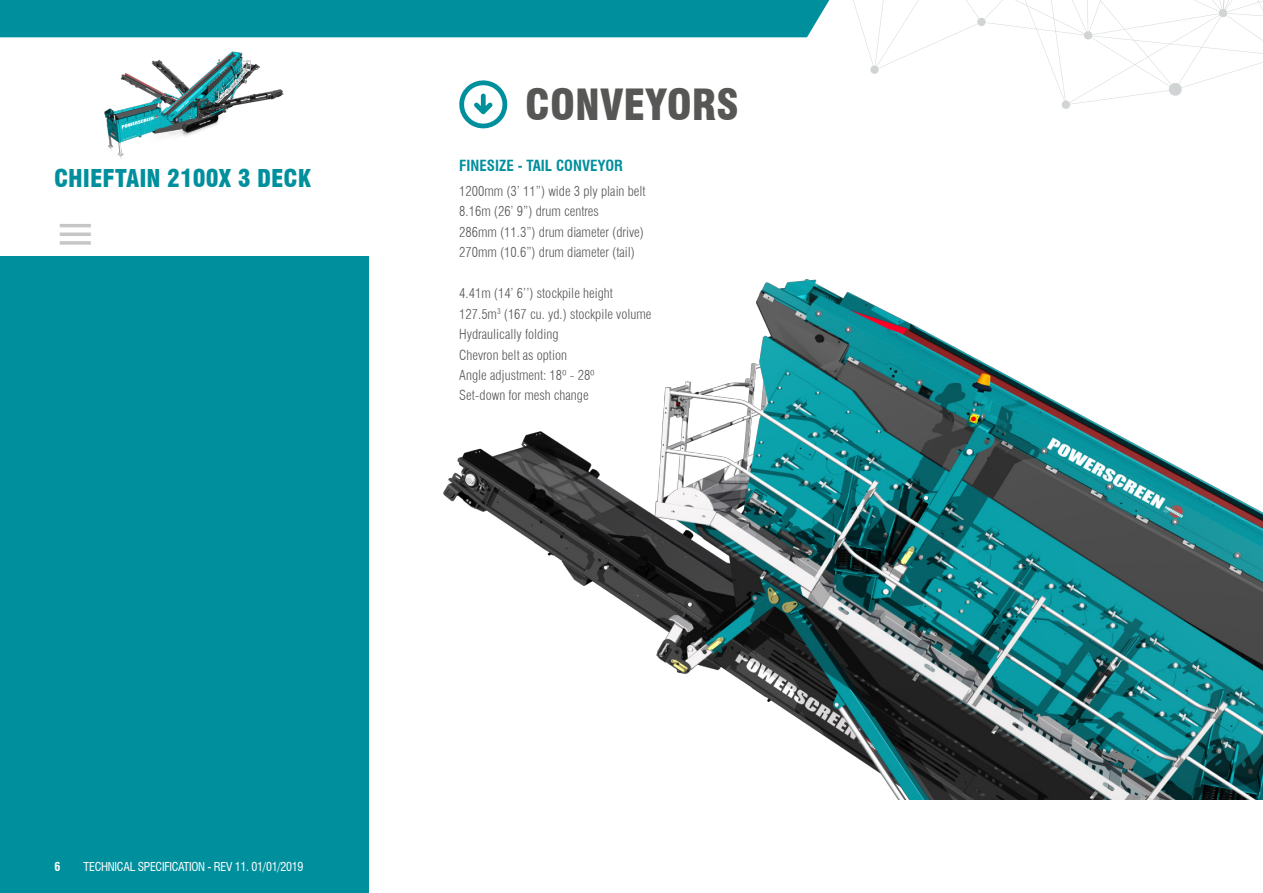
<style>
.page{position:relative;width:1263px;height:893px;background:#fff}
.page>*{position:absolute;margin:0;border:0;box-sizing:border-box;transform-origin:0 0}
.t1{font:900 condensed 42px "Swiss 721 BT";color:#575756}
.t2{font:900 condensed 24px "Swiss 721 BT";color:#008f9d}
.t3{font:700 condensed 15px "Swiss 721 BT";color:#008f9d}
.t4{font:300 condensed 13.5px/20.4px "Swiss 721 BT";color:#575756}
.t5{font:condensed 12px "Swiss 721 BT";letter-spacing:-.025em;color:#fff}
.t6{font:700 condensed 12px "Swiss 721 BT";color:#fff}
</style>
<div class="page">
<div style="left:0;top:257px;width:368px;height:636px;background:#008f9d"></div>
<hr style="left:60px;top:241px;width:31px;height:4px;background:#cfcfcf">
<hr style="left:60px;top:233px;width:31px;height:3px;background:#c6c6c6">
<hr style="left:60px;top:224px;width:31px;height:3px;background:#c6c6c6">
<svg style="left:295px;top:0;width:968px;height:129px"></svg>
<div style="left:0;top:0;width:856px;height:37px;background:#008f9d"></div>
<img style="left:104px;top:51px;width:180px;height:108px">
<img style="left:276px;top:256px;width:987px;height:543px">
<h2 class="t2" style="left:54px;top:163px;width:258px">CHIEFTAIN 2100X 3 DECK</h2>
<h1 class="t1" style="left:525px;top:79px;width:215px">CONVEYORS</h1>
<p class="t3" style="left:459px;top:157px;width:165px">FINESIZE - TAIL CONVEYOR</p>
<p class="t4" style="left:459px;top:181px;width:188px">1200mm (3’ 11”) wide 3 ply plain belt 8.16m (26’ 9”) drum centres<br>286mm (11.3”) drum diameter (drive)<br>270mm (10.6”) drum diameter (tail)</p>
<p class="t4" style="left:459px;top:283px;width:194px">4.41m (14’ 6’’) stockpile height<br>127.5m<sup>3</sup> (167 cu. yd.) stockpile volume<br>Hydraulically folding<br>Chevron belt as option<br>Angle adjustment: 18º - 28º<br>Set-down for mesh change</p>
<p class="t6" style="left:54px;top:859px;width:7px">6</p>
<p class="t5" style="left:84px;top:859px;width:221px">TECHNICAL SPECIFICATION - REV 11. 01/01/2019</p>
</div>
